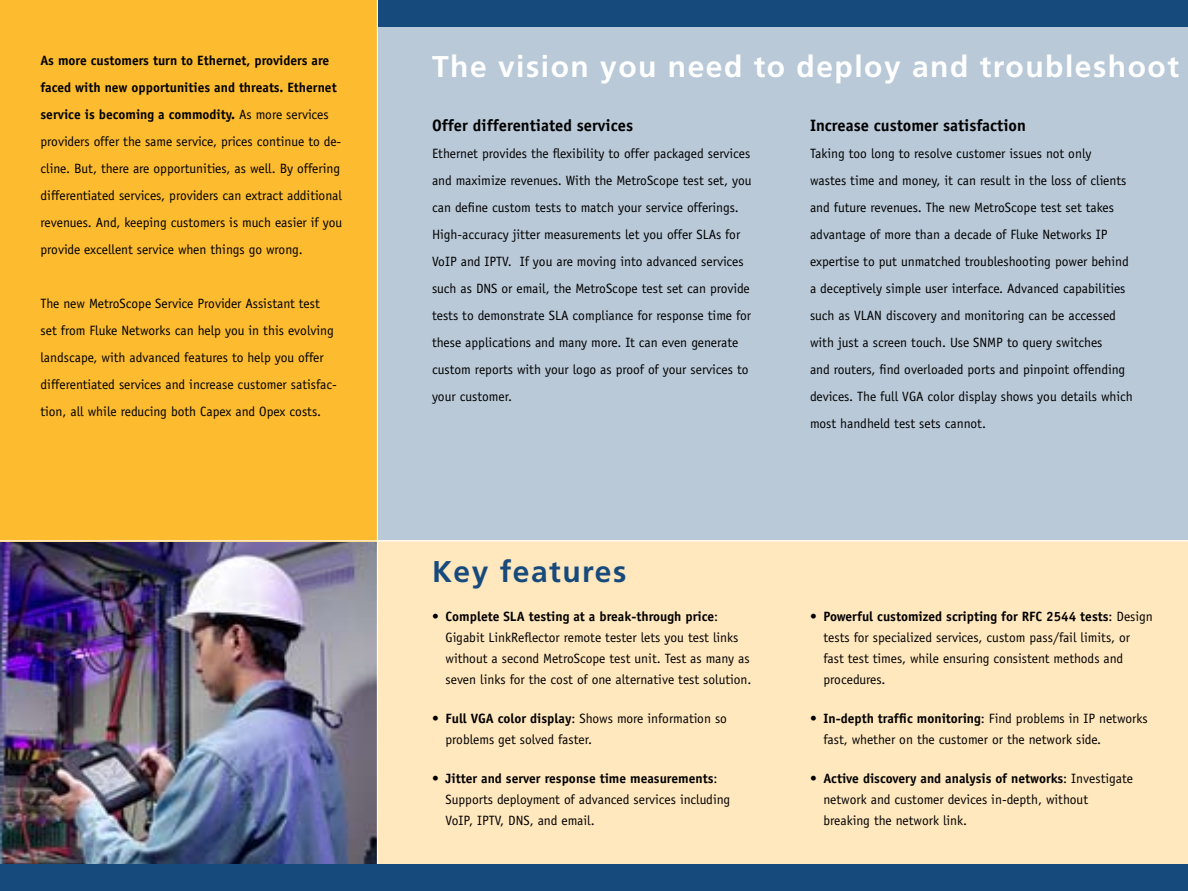
<style>
.page{position:relative;width:1188px;height:891px;background:#fff}
.page>*{position:absolute;margin:0;border:0;box-sizing:border-box;transform-origin:0 0}
.t1{font:700 30px "Frutiger";letter-spacing:.05em;color:#fff}
.t2{font:700 30px "Frutiger";letter-spacing:.05em;color:#174a7c}
.t3{font:700 16.5px "Officina Sans";color:#000}
.t4{font:13.5px/27px "Officina Sans";color:#000}
.s1{font-weight:700}
</style>
<div class="page">
<div style="left:270px;top:17px;width:918px;height:591px;background:#b9c9d8"></div>
<div style="left:0;top:0;width:1188px;height:27px;background:#174a7c"></div>
<div style="left:305px;top:540px;width:883px;height:325px;background:#ffe7be"></div>
<img style="left:0;top:541px;width:377px;height:323px">
<div style="left:0;top:0;width:378px;height:541px;background:#fdbb30"></div>
<hr style="left:0;top:540px;width:1188px;height:1px;background:#fff">
<hr style="left:377px;top:0;width:1px;height:891px;background:#fff">
<div style="left:0;top:864px;width:1188px;height:27px;background:#174a7c"></div>
<p class="t4" style="left:40px;top:47px;width:303px"><span class="s1">As more customers turn to Ethernet, providers are faced with new opportunities and threats. Ethernet service is becoming a commodity.</span> As more services providers offer the same service, prices continue to de&shy;cline. But, there are opportunities, as well. By offering differentiated services, providers can extract additional revenues. And, keeping customers is much easier if you provide excellent service when things go wrong.</p>
<p class="t4" style="left:40px;top:290px;width:298px">The new MetroScope Service Provider Assistant test set from Fluke Networks can help you in this evolving landscape, with advanced features to help you offer differentiated services and increase customer satisfac&shy;tion, all while reducing both Capex and Opex costs.</p>
<h1 class="t1" style="left:432px;top:49px;width:749px">The vision you need to deploy and troubleshoot</h1>
<p class="t3" style="left:432px;top:116px;width:203px">Offer differentiated services</p>
<p class="t4" style="left:432px;top:140px;width:321px">Ethernet provides the flexibility to offer packaged services and maximize revenues. With the MetroScope test set, you can define custom tests to match your service offerings.<br>High-accuracy jitter measurements let you offer SLAs for VoIP and IPTV. If you are moving into advanced services such as DNS or email, the MetroScope test set can provide tests to demonstrate SLA compliance for response time for these applications and many more. It can even generate custom reports with your logo as proof of your services to your customer.</p>
<h1 class="t2" style="left:432px;top:554px;width:196px">Key features</h1>
<p class="t4" style="left:446px;top:606px;width:308px;line-height:21px;text-indent:-14px">• <span class="s1">Complete SLA testing at a break-through price</span>:<br>Gigabit LinkReflector remote tester lets you test links without a second MetroScope test unit. Test as many as seven links for the cost of one alternative test solution.</p>
<p class="t4" style="left:446px;top:708px;width:283px;line-height:21px;text-indent:-14px">• <span class="s1">Full VGA color display</span>: Shows more information so problems get solved faster.</p>
<p class="t4" style="left:446px;top:768px;width:286px;line-height:21px;text-indent:-14px">• <span class="s1">Jitter and server response time measurements</span>:<br>Supports deployment of advanced services including<br>VoIP, IPTV, DNS, and email.</p>
<p class="t3" style="left:810px;top:116px;width:218px">Increase customer satisfaction</p>
<p class="t4" style="left:810px;top:140px;width:324px">Taking too long to resolve customer issues not only<br>wastes time and money, it can result in the loss of clients and future revenues. The new MetroScope test set takes advantage of more than a decade of Fluke Networks IP expertise to put unmatched troubleshooting power behind a deceptively simple user interface. Advanced capabilities such as VLAN discovery and monitoring can be accessed with just a screen touch. Use SNMP to query switches<br>and routers, find overloaded ports and pinpoint offending devices. The full VGA color display shows you details which most handheld test sets cannot.</p>
<p class="t4" style="left:824px;top:606px;width:331px;line-height:21px;text-indent:-14px">• <span class="s1">Powerful customized scripting for RFC 2544 tests</span>: Design tests for specialized services, custom pass/fail limits, or fast test times, while ensuring consistent methods and procedures.</p>
<p class="t4" style="left:824px;top:708px;width:326px;line-height:21px;text-indent:-14px">• <span class="s1">In-depth traffic monitoring</span>: Find problems in IP networks fast, whether on the customer or the network side.</p>
<p class="t4" style="left:824px;top:768px;width:311px;line-height:21px;text-indent:-14px">• <span class="s1">Active discovery and analysis of networks</span>: Investigate network and customer devices in-depth, without breaking the network link.</p>
</div>
